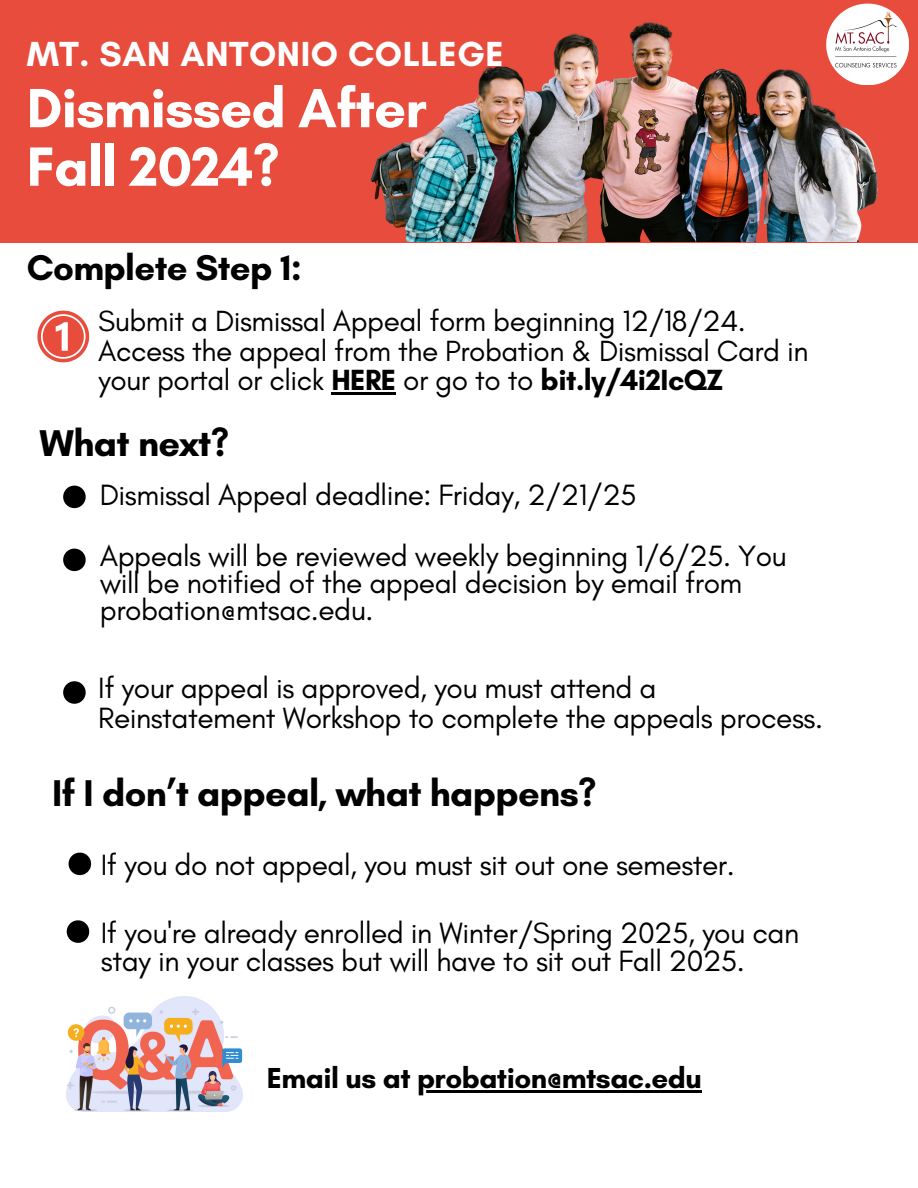
<style>
.page{position:relative;width:918px;height:1188px;background:#fff}
.page>*{position:absolute;margin:0;border:0;box-sizing:border-box;transform-origin:0 0}
.t1{font:700 56.25px/58.5px "Glacial Indifference";letter-spacing:-.015em;color:#fff}
.t2{font:700 37.95px "Glacial Indifference";letter-spacing:-.015em;color:#000}
.t3{font:700 36.45px "Glacial Indifference";letter-spacing:-.015em;color:#000}
.t4{font:700 35.55px "Glacial Indifference";letter-spacing:.015em;color:#fff}
.t5{font:29.85px/60.3px "Glacial Indifference";letter-spacing:-.015em;color:#000}
.t6{font:29.7px/29.2px "Glacial Indifference";letter-spacing:-.015em;color:#000}
.t7{font:700 29.4px "Glacial Indifference";letter-spacing:-.015em;color:#000}
.s1{font-weight:700}
</style>
<div class="page">
<div style="left:0;top:0;width:918px;height:242px;background:#e74c3c"></div>
<svg style="left:37px;top:311px;width:52px;height:51px"></svg>
<svg style="left:63px;top:486px;width:23px;height:22px"></svg>
<svg style="left:63px;top:549px;width:23px;height:22px"></svg>
<svg style="left:63px;top:681px;width:23px;height:23px"></svg>
<svg style="left:69px;top:853px;width:22px;height:22px"></svg>
<svg style="left:67px;top:920px;width:22px;height:23px"></svg>
<hr style="left:417px;top:1091px;width:284px;height:2px;background:#000">
<hr style="left:331px;top:392px;width:65px;height:2px;background:#000">
<img style="left:370px;top:22px;width:539px;height:220px">
<img style="left:614px;top:99px;width:67px;height:87px">
<div style="left:826px;top:4px;width:83px;height:81px;background:#fff;border-radius:50%"></div>
<img style="left:826px;top:8px;width:78px;height:73px">
<img style="left:67px;top:997px;width:175px;height:114px">
<h1 class="t4" style="left:27px;top:32px;width:479px">MT. SAN ANTONIO COLLEGE</h1>
<h1 class="t1" style="left:27px;top:78px;width:402px">Dismissed After<br>Fall 2024?</h1>
<h2 class="t3" style="left:27px;top:246px;width:277px">Complete Step 1:</h2>
<p class="t6" style="left:98px;top:306px;width:712px">Submit a Dismissal Appeal form beginning 12/18/24.<br>Access the appeal from the Probation &amp; Dismissal Card in your portal or click <span class="s1">HERE</span> or go to to <span class="s1">bit.ly/4i2IcQZ</span></p>
<h2 class="t2" style="left:40px;top:420px;width:191px">What next?</h2>
<p class="t5" style="left:100px;top:465px;width:689px">Dismissal Appeal deadline: Friday, 2/21/25<br>Appeals will be reviewed weekly beginning 1/6/25. You</p>
<p class="t5" style="left:100px;top:569px;width:644px;line-height:27px">will be notified of the appeal decision by email from probation@mtsac.edu.</p>
<p class="t5" style="left:98px;top:673px;width:726px;line-height:30.3px">If your appeal is approved, you must attend a<br>Reinstatement Workshop to complete the appeals process.</p>
<h2 class="t2" style="left:52px;top:770px;width:546px">If I don’t appeal, what happens?</h2>
<p class="t5" style="left:101px;top:835px;width:635px">If you do not appeal, you must sit out one semester.</p>
<p class="t5" style="left:101px;top:919px;width:700px;line-height:28.2px">If you're already enrolled in Winter/Spring 2025, you can stay in your classes but will have to sit out Fall 2025.</p>
<p class="t7" style="left:267px;top:1060px;width:437px">Email us at probation@mtsac.edu</p>
</div>
